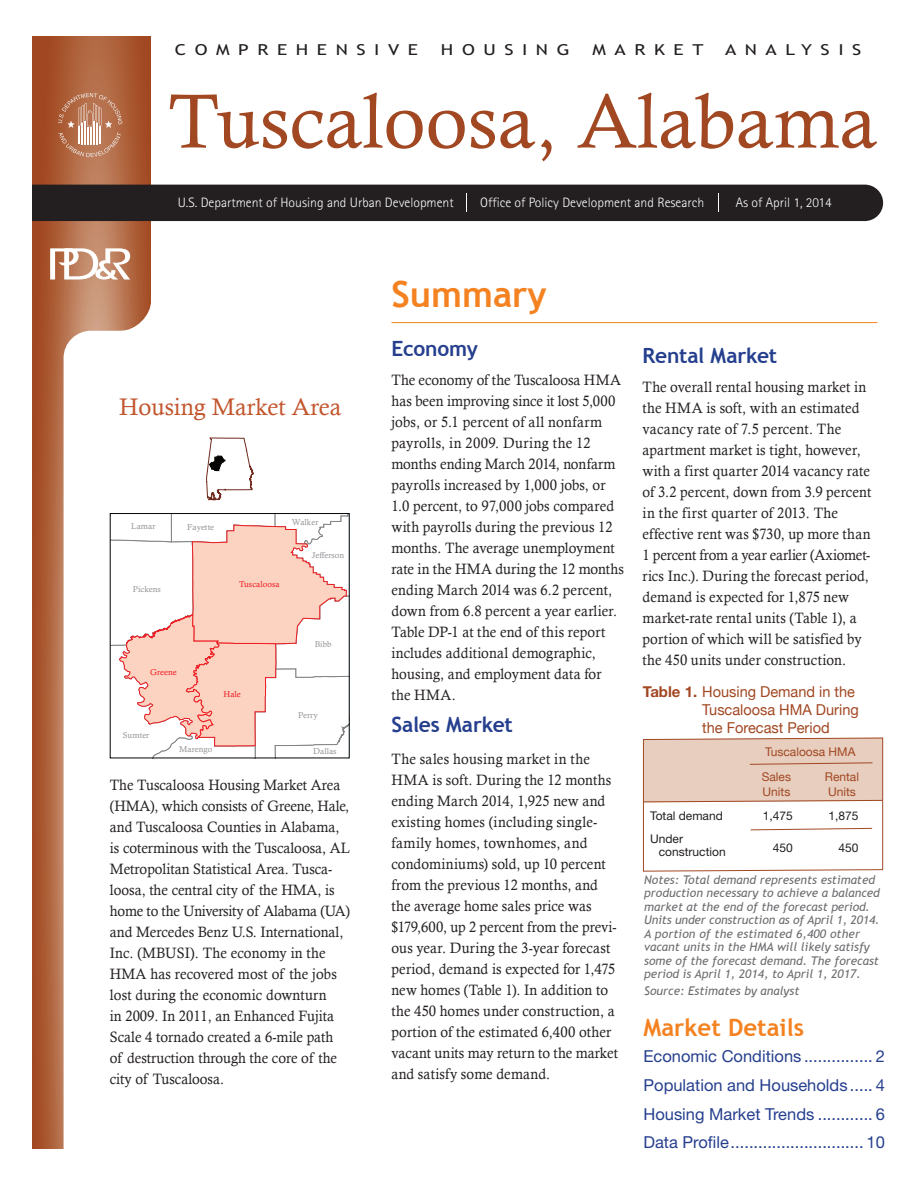
<style>
.page{position:relative;width:918px;height:1188px;background:#fff}
.page>*{position:absolute;margin:0;border:0;box-sizing:border-box;transform-origin:0 0}
.t1{font:76.95px "Calisto";color:#a14722}
.t2{font:700 36px "Trebuchet MS";color:#f58220}
.t3{font:24px "Calisto";color:#c2562e}
.t4{font:700 24px "Trebuchet MS";color:#f58220}
.t5{font:700 21px "Trebuchet MS";letter-spacing:-.01em;color:#253f8e}
.t6{font:16.5px/28.8px "Helvetica Neue";color:#253f8e;text-align:justify}
.t7{font:15.15px "Trebuchet MS";letter-spacing:.45em;color:#231f20;scale:1.26 1}
.t8{font:15px/21px "Calisto";letter-spacing:.005em;color:#231f20;scale:.95 1}
.t9{font:15px/18px "Helvetica Neue";color:#a14722}
.t10{font:300 13.65px "Rotis Sans Serif";color:#fff}
.t11{font:italic 12px/13.5px "Trebuchet MS";color:#6c6d70}
.t12{font:12px/22.5px "Helvetica Neue";color:#231f20}
.t13{font:12px "Helvetica Neue";color:#a14722}
.t14{font:8.55px "Calisto";color:#929497}
.t15{font:8.55px "Calisto";color:#ee1d23}
.s1{font-weight:700}
</style>
<div class="page">
<svg style="left:33px;top:36px;width:118px;height:1112px;background:#ae623d"></svg>
<div style="left:33px;top:185px;width:850px;height:36px;background:#231f20"></div>
<svg style="left:64px;top:331px;width:147px;height:817px"></svg>
<svg style="left:121px;top:301px;width:36px;height:35px"></svg>
<svg style="left:58px;top:93px;width:64px;height:64px;background:#bf8364"></svg>
<svg style="left:50px;top:248px;width:80px;height:32px"></svg>
<svg style="left:206px;top:438px;width:48px;height:69px"></svg>
<svg style="left:112px;top:515px;width:235px;height:241px"></svg>
<svg style="left:642px;top:737px;width:241px;height:135px"></svg>
<hr style="left:392px;top:322px;width:486px;height:1px;background:#f58220">
<p class="t7" style="left:175px;top:41px;width:195px">COMPREHENSIVE</p>
<p class="t7" style="left:441px;top:41px;width:104px">HOUSING</p>
<p class="t7" style="left:593px;top:41px;width:90px">MARKET</p>
<p class="t7" style="left:725px;top:41px;width:110px">ANALYSIS</p>
<p class="t1" style="left:168px;top:77px;width:711px">Tuscaloosa, Alabama</p>
<p class="t10" style="left:178px;top:195px;width:277px">U.S. Department of Housing and Urban Development</p>
<p class="t10" style="left:480px;top:195px;width:226px">Office of Policy Development and Research</p>
<p class="t10" style="left:736px;top:195px;width:98px">As of April 1, 2014</p>
<p class="t3" style="left:119px;top:392px;width:224px">Housing Market Area</p>
<p class="t14" style="left:131px;top:521px;width:26px">Lamar</p>
<p class="t14" style="left:133px;top:584px;width:29px">Pickens</p>
<p class="t14" style="left:187px;top:522px;width:29px">Fayette</p>
<p class="t15" style="left:239px;top:579px;width:42px">Tuscaloosa</p>
<p class="t14" style="left:292px;top:518px;width:28px">Walker</p>
<p class="t14" style="left:312px;top:550px;width:34px">Jefferson</p>
<p class="t15" style="left:150px;top:667px;width:28px">Greene</p>
<p class="t15" style="left:223px;top:689px;width:19px">Hale</p>
<p class="t14" style="left:123px;top:730px;width:28px">Sumter</p>
<p class="t14" style="left:179px;top:744px;width:35px">Marengo</p>
<p class="t14" style="left:315px;top:639px;width:18px">Bibb</p>
<p class="t14" style="left:298px;top:710px;width:21px">Perry</p>
<p class="t14" style="left:313px;top:746px;width:25px">Dallas</p>
<p class="t8" style="left:110px;top:774px;width:254px">The Tuscaloosa Housing Market Area (HMA), which consists of Greene, Hale, and Tuscaloosa Counties in Alabama, is coterminous with the Tuscaloosa, AL Metropolitan Statistical Area. Tusca&shy;loosa, the central city of the HMA, is home to the University of Alabama (UA) and Mercedes Benz U.S. International, Inc. (MBUSI). The economy in the HMA has recovered most of the jobs lost during the economic downturn<br>in 2009. In 2011, an Enhanced Fujita Scale 4 tornado created a 6-mile path<br>of destruction through the core of the city of Tuscaloosa.</p>
<p class="t2" style="left:392px;top:272px;width:157px">Summary</p>
<p class="t5" style="left:392px;top:336px;width:88px">Economy</p>
<p class="t8" style="left:392px;top:369px;width:246px">The economy of the Tuscaloosa HMA has been improving since it lost 5,000 jobs, or 5.1 percent of all nonfarm payrolls, in 2009. During the 12 months ending March 2014, nonfarm payrolls increased by 1,000 jobs, or 1.0 percent, to 97,000 jobs compared with payrolls during the previous 12 months. The average unemployment rate in the HMA during the 12 months ending March 2014 was 6.2 percent, down from 6.8 percent a year earlier.<br>Table DP-1 at the end of this report includes additional demographic, housing, and employment data for the HMA.</p>
<p class="t5" style="left:392px;top:711px;width:123px">Sales Market</p>
<p class="t8" style="left:392px;top:748px;width:240px">The sales housing market in the HMA is soft. During the 12 months ending March 2014, 1,925 new and existing homes (including single&shy;family homes, townhomes, and condominiums) sold, up 10 percent from the previous 12 months, and the average home sales price was $179,600, up 2 percent from the previ&shy;ous year. During the 3-year forecast period, demand is expected for 1,475 new homes (Table 1). In addition to the 450 homes under construction, a portion of the estimated 6,400 other vacant units may return to the market and satisfy some demand.</p>
<p class="t5" style="left:643px;top:343px;width:136px">Rental Market</p>
<p class="t8" style="left:643px;top:376px;width:242px">The overall rental housing market in the HMA is soft, with an estimated vacancy rate of 7.5 percent. The apartment market is tight, however, with a first quarter 2014 vacancy rate of 3.2 percent, down from 3.9 percent in the first quarter of 2013. The effective rent was $730, up more than 1 percent from a year earlier (Axiomet&shy;rics Inc.). During the forecast period, demand is expected for 1,875 new market-rate rental units (Table 1), a portion of which will be satisfied by the 450 units under construction.</p>
<p class="t9" style="left:702px;top:682px;width:158px;text-indent:-59px"><span class="s1">Table 1.</span> Housing Demand in the<br>Tuscaloosa HMA During the Forecast Period</p>
<p class="t13" style="left:765px;top:745px;width:92px">Tuscaloosa HMA</p>
<p class="t13" style="left:762px;top:770px;width:31px">Sales</p>
<p class="t13" style="left:825px;top:770px;width:36px">Rental</p>
<p class="t13" style="left:763px;top:785px;width:29px">Units</p>
<p class="t13" style="left:828px;top:785px;width:29px">Units</p>
<p class="t12" style="left:650px;top:804px;width:74px">Total demand<br>Under</p>
<p class="t12" style="left:659px;top:840px;width:68px">construction</p>
<p class="t12" style="left:829px;top:804px;width:32px">1,875</p>
<p class="t12" style="left:839px;top:837px;width:22px">450</p>
<p class="t11" style="left:644px;top:873px;width:237px">Notes: Total demand represents estimated production necessary to achieve a balanced market at the end of the forecast period.<br>Units under construction as of April 1, 2014.<br>A portion of the estimated 6,400 other vacant units in the HMA will likely satisfy some of the forecast demand. The forecast period is April 1, 2014, to April 1, 2017.</p>
<p class="t11" style="left:644px;top:984px;width:157px">Source: Estimates by analyst</p>
<p class="t4" style="left:644px;top:1012px;width:162px">Market Details</p>
<p class="t6" style="left:644px;top:1041px;width:243px">Economic Conditions ............... 2<br>Population and Households ..... 4<br>Housing Market Trends ............ 6<br>Data Profile ............................. 10</p>
<p class="t12" style="left:763px;top:804px;width:32px">1,475</p>
<p class="t12" style="left:773px;top:837px;width:22px">450</p>
</div>
